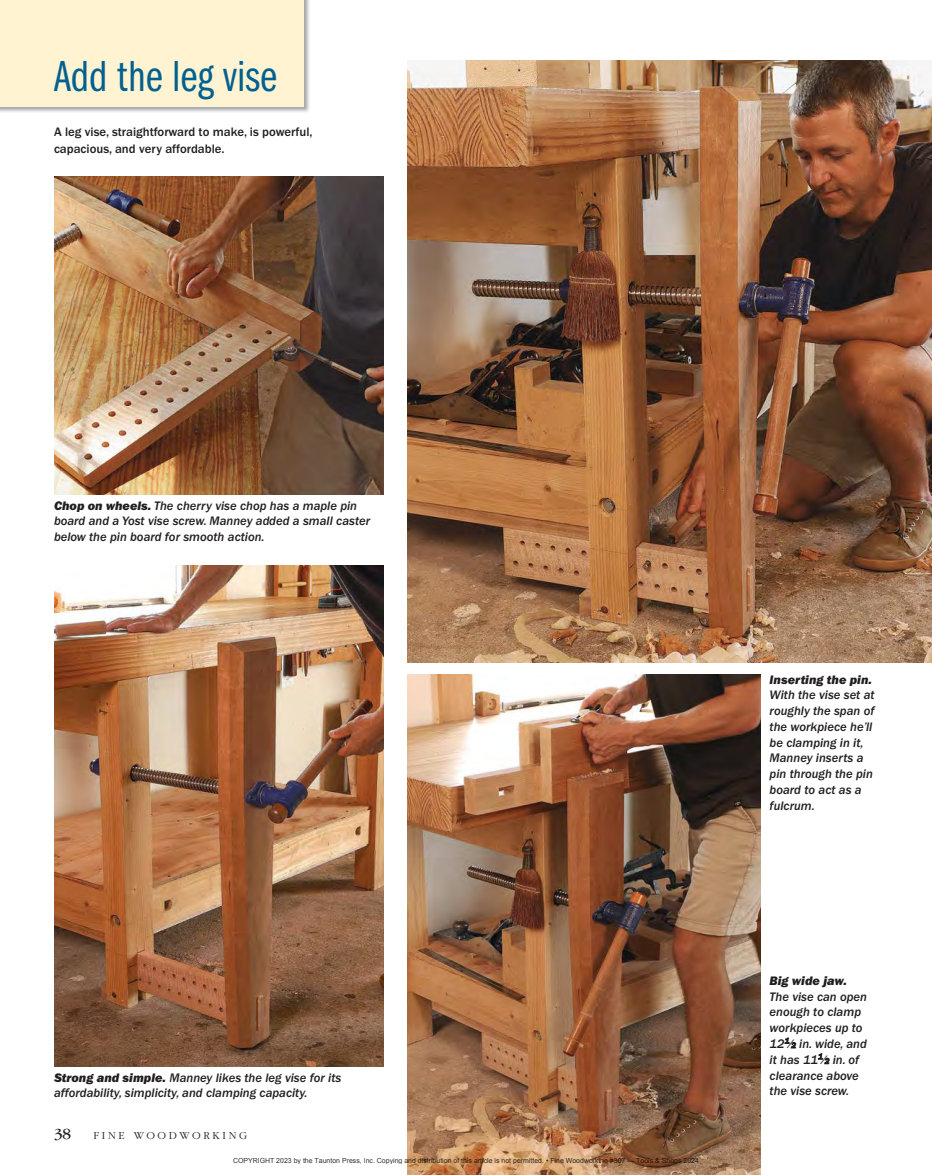
<style>
.page{position:relative;width:932px;height:1175px;background:#fff}
.page>*{position:absolute;margin:0;border:0;box-sizing:border-box;transform-origin:0 0}
.t1{font:45px "ITC Franklin Gothic Std Bk Cp";color:#006090}
.t2{font:16.05px "ITC Garamond Std";color:#221e1f}
.t3{font:12.75px/15.8px "ITC Franklin Gothic Std Med It";color:#221e1f}
.t4{font:500 12.75px/16.5px "ITC Franklin Gothic Std";color:#221e1f}
.t5{font:300 11.1px "ITC Garamond Std";letter-spacing:.24em;color:#221e1f}
.t6{font:6.9px "Arial";color:rgb(0 0 0/.8)}
.s1{font-family:"ITC Franklin Gothic Std Hvy It"}
.s2{font-size:8.1px}
</style>
<div class="page">
<img style="left:0;top:0;width:310px;height:112px">
<div style="left:0;top:0;width:303px;height:107px;background:#fff3d1"></div>
<img style="left:54px;top:176px;width:329px;height:319px">
<img style="left:54px;top:566px;width:329px;height:500px">
<img style="left:407px;top:675px;width:353px;height:499px">
<img style="left:407px;top:60px;width:525px;height:602px">
<p class="t1" style="left:54px;top:51px;width:224px">Add the leg vise</p>
<p class="t4" style="left:54px;top:124px;width:260px">A leg vise, straightforward to make, is powerful, capacious, and very affordable.</p>
<p class="t3" style="left:54px;top:497px;width:318px"><span class="s1">Chop on wheels.</span> The cherry vise chop has a maple pin board and a Yost vise screw. Manney added a small caster below the pin board for smooth action.</p>
<p class="t3" style="left:54px;top:1069px;width:289px"><span class="s1">Strong and simple.</span> Manney likes the leg vise for its affordability, simplicity, and clamping capacity.</p>
<p class="t2" style="left:54px;top:1124px;width:19px">38</p>
<p class="t5" style="left:93px;top:1129px;width:155px">FINE WOODWORKING</p>
<p class="t6" style="left:233px;top:1155px;width:467px">COPYRIGHT 2023 by the Taunton Press, Inc. Copying and distribution of this article is not permitted. • Fine Woodworking #307 — Tools &amp; Shops 2024</p>
<p class="t3" style="left:769px;top:671px;width:106px"><span class="s1">Inserting the pin.<br></span>With the vise set at roughly the span of the workpiece he’ll be clamping in it,<br>Manney inserts a pin through the pin board to act as a fulcrum.</p>
<p class="t3" style="left:769px;top:973px;width:99px"><span class="s1">Big wide jaw.<br></span>The vise can open enough to clamp workpieces up to<br>12<sup>1</sup>⁄<span class="s2">2</span> in. wide, and it has 11<sup>1</sup>⁄<span class="s2">2</span> in. of clearance above the vise screw.</p>
</div>
